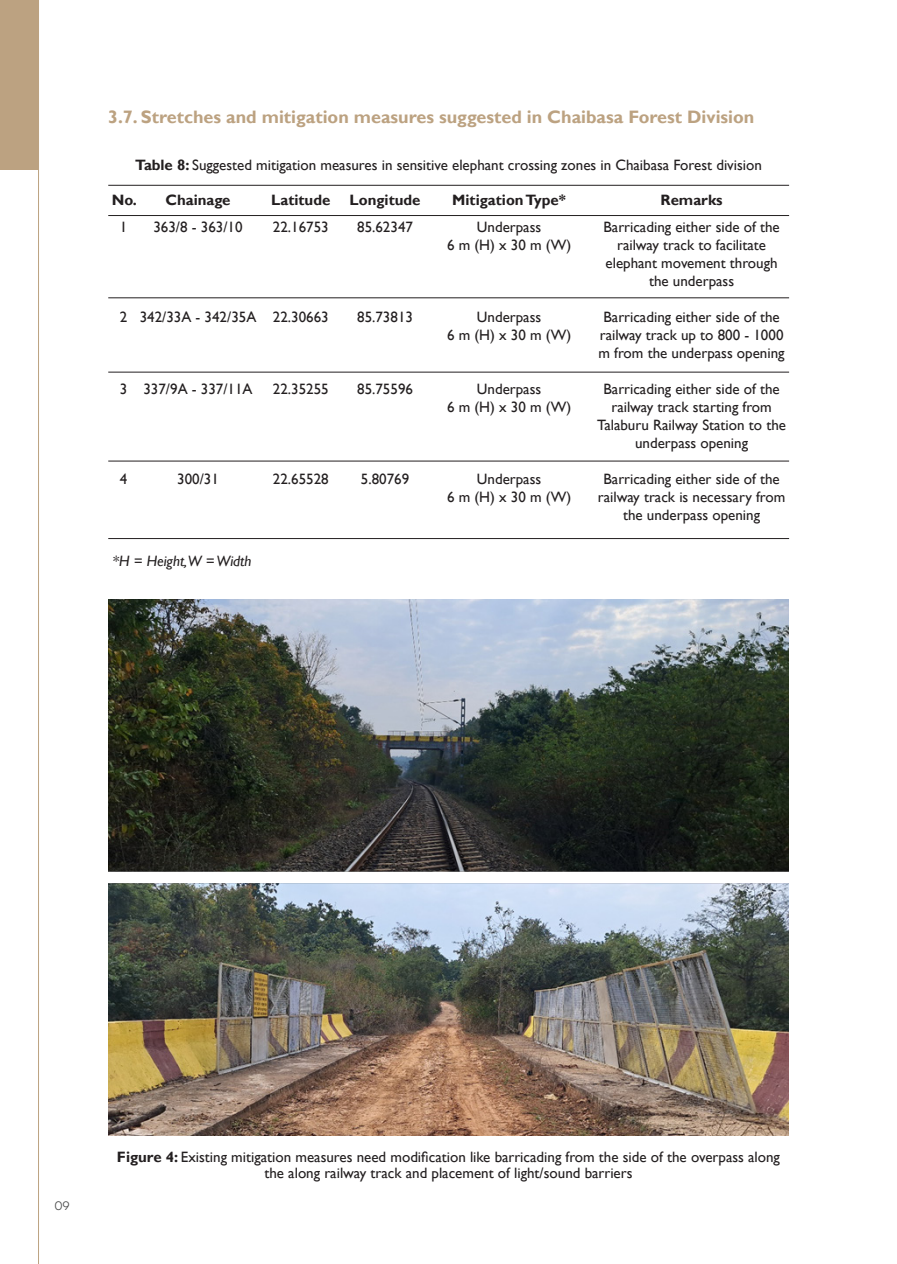
<style>
.page{position:relative;width:897px;height:1264px;background:#fff}
.page>*{position:absolute;margin:0;border:0;box-sizing:border-box;transform-origin:0 0}
.t1{font:700 18px "Gill Sans";color:#bca281}
.t2{font:15px/18px "Gill Sans";color:#231f20;text-align:center}
.t3{font:700 15px "Gill Sans";color:#231f20}
.t4{font:italic 15px "Gill Sans";color:#231f20}
.t5{font:12px "Satoshi";color:#4b4c4c}
.s1{font-weight:700}
</style>
<div class="page">
<hr style="left:108px;top:185px;width:681px;height:1px;background:#231f20">
<hr style="left:108px;top:215px;width:681px;height:1px;background:#231f20">
<hr style="left:108px;top:297px;width:681px;height:1px;background:#231f20">
<hr style="left:108px;top:372px;width:681px;height:1px;background:#231f20">
<hr style="left:108px;top:461px;width:681px;height:1px;background:#231f20">
<hr style="left:108px;top:538px;width:681px;height:1px;background:#231f20">
<img style="left:108px;top:599px;width:680px;height:536px">
<hr style="left:38px;top:0;width:1px;height:1264px;background:#bca281">
<div style="left:0;top:0;width:39px;height:170px;background:#bca281"></div>
<p class="t1" style="left:108px;top:107px;width:647px">3.7. Stretches and mitigation measures suggested in Chaibasa Forest Division</p>
<p class="t2" style="left:135px;top:156px;width:628px"><span class="s1">Table 8:</span> Suggested mitigation measures in sensitive elephant crossing zones in Chaibasa Forest division</p>
<p class="t3" style="left:112px;top:191px;width:27px">No.</p>
<p class="t2" style="left:120px;top:218px;width:9px">1</p>
<p class="t3" style="left:165px;top:191px;width:66px">Chainage</p>
<p class="t2" style="left:153px;top:218px;width:91px">363/8 - 363/10</p>
<p class="t3" style="left:271px;top:191px;width:61px">Latitude</p>
<p class="t2" style="left:273px;top:218px;width:57px">22.16753</p>
<p class="t3" style="left:349px;top:191px;width:72px">Longitude</p>
<p class="t2" style="left:357px;top:218px;width:57px">85.62347</p>
<p class="t2" style="left:120px;top:308px;width:9px">2</p>
<p class="t2" style="left:140px;top:308px;width:118px">342/33A - 342/35A</p>
<p class="t2" style="left:273px;top:308px;width:57px">22.30663</p>
<p class="t2" style="left:120px;top:380px;width:9px">3</p>
<p class="t2" style="left:143px;top:380px;width:111px">337/9A - 337/11A</p>
<p class="t2" style="left:273px;top:380px;width:57px">22.35255</p>
<p class="t2" style="left:357px;top:308px;width:57px">85.73813</p>
<p class="t2" style="left:357px;top:380px;width:57px">85.75596</p>
<p class="t2" style="left:120px;top:470px;width:9px">4</p>
<p class="t2" style="left:177px;top:470px;width:43px">300/31</p>
<p class="t2" style="left:273px;top:470px;width:57px">22.65528</p>
<p class="t2" style="left:361px;top:470px;width:50px">5.80769</p>
<p class="t3" style="left:452px;top:191px;width:115px">Mitigation Type*</p>
<p class="t2" style="left:477px;top:218px;width:66px">Underpass</p>
<p class="t2" style="left:447px;top:236px;width:126px">6 m (H) x 30 m (W)</p>
<p class="t2" style="left:477px;top:308px;width:66px">Underpass</p>
<p class="t2" style="left:447px;top:326px;width:126px">6 m (H) x 30 m (W)</p>
<p class="t2" style="left:477px;top:380px;width:66px">Underpass</p>
<p class="t2" style="left:447px;top:398px;width:126px">6 m (H) x 30 m (W)</p>
<p class="t2" style="left:477px;top:470px;width:66px">Underpass</p>
<p class="t2" style="left:447px;top:488px;width:126px">6 m (H) x 30 m (W)</p>
<p class="t3" style="left:660px;top:191px;width:64px">Remarks</p>
<p class="t2" style="left:603px;top:218px;width:178px">Barricading either side of the railway track to facilitate</p>
<p class="t2" style="left:605px;top:254px;width:174px">elephant movement through the underpass</p>
<p class="t2" style="left:598px;top:308px;width:187px">Barricading either side of the railway track up to 800 - 1000 m from the underpass opening</p>
<p class="t2" style="left:597px;top:380px;width:190px">Barricading either side of the railway track starting from<br>Talaburu Railway Station to the underpass opening</p>
<p class="t2" style="left:598px;top:470px;width:189px">Barricading either side of the railway track is necessary from the underpass opening</p>
<p class="t4" style="left:112px;top:552px;width:140px">*H = Height,W = Width</p>
<p class="t5" style="left:54px;top:1197px;width:17px">09</p>
<p class="t2" style="left:117px;top:1149px;width:664px;line-height:16.5px"><span class="s1">Figure 4:</span> Existing mitigation measures need modification like barricading from the side of the overpass along the along railway track and placement of light/sound barriers</p>
</div>
